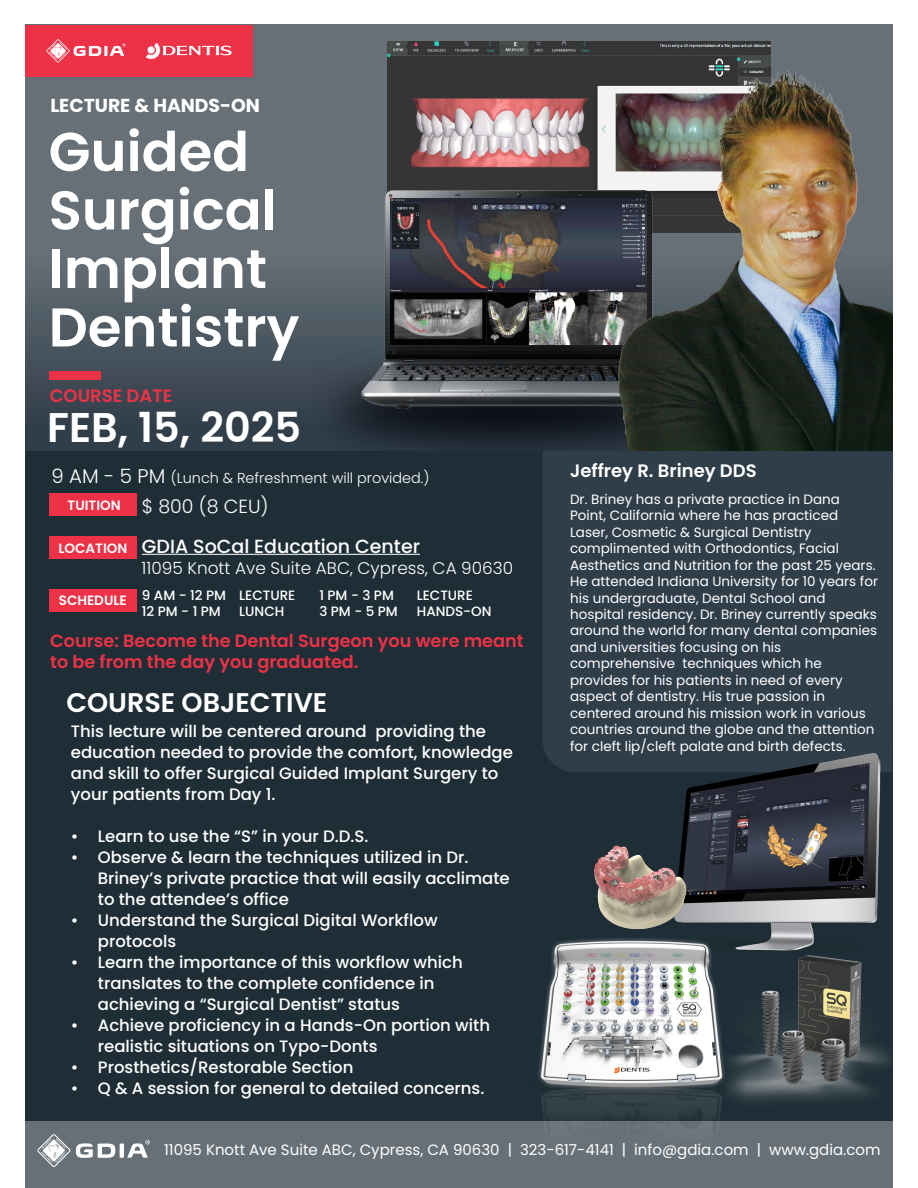
<style>
.page{position:relative;width:918px;height:1188px;background:#fff}
.page>*{position:absolute;margin:0;border:0;box-sizing:border-box;transform-origin:0 0}
.t1{font:600 54.45px/58.5px "Poppins";color:#fff}
.t2{font:600 41.4px "Poppins";color:#fff}
.t3{font:600 27px "Poppins";color:#fff}
.t4{font:300 19.8px "Poppins";color:#fff}
.t5{font:500 19.05px/40.3px "Poppins";color:#fff}
.t6{font:700 18.75px "Poppins";color:#fff}
.t7{font:600 18px "Poppins";color:#fff}
.t8{font:600 18px "Poppins";color:#ed3247}
.t9{font:600 17.7px/20.9px "Poppins";color:#ed3247}
.t10{font:300 16.95px "Poppins";color:#fff}
.t11{font:500 16.5px/21px "Poppins";color:#fff}
.t12{font:15px "Poppins";color:#fff}
.t13{font:300 14.4px "Poppins";color:#fff}
.t14{font:13.5px/16.5px "Poppins";color:#fff}
.t15{font:500 13.5px/16.2px "Poppins";color:#fff}
.t16{font:600 13.5px "Poppins";color:#fff}
.s1{font-weight:600;font-size:13.5px}
.s2{font-weight:300}
</style>
<div class="page">
<div style="left:25px;top:25px;width:868px;height:398px;background:#677077"></div>
<div style="left:25px;top:1121px;width:868px;height:67px;background:#677077"></div>
<div style="left:25px;top:224px;width:868px;height:227px;background:linear-gradient(to bottom,#6d757c,#2b3945)"></div>
<div style="left:25px;top:25px;width:228px;height:52px;background:#ed3247"></div>
<svg style="left:46px;top:39px;width:80px;height:23px"></svg>
<svg style="left:146px;top:43px;width:86px;height:16px"></svg>
<div style="left:147px;top:46px;width:8px;height:8px;background:#fff;border-radius:50%"></div>
<img style="left:387px;top:42px;width:383px;height:148px">
<img style="left:285px;top:334px;width:442px;height:117px">
<img style="left:362px;top:190px;width:249px;height:219px">
<img style="left:391px;top:198px;width:220px;height:147px">
<div style="left:50px;top:371px;width:51px;height:9px;background:#ed3247"></div>
<img style="left:611px;top:52px;width:282px;height:398px">
<div style="left:25px;top:451px;width:868px;height:670px;background:#1f2e36"></div>
<div style="left:543px;top:451px;width:350px;height:286px;background:#303e4a"></div>
<svg style="left:37px;top:1134px;width:33px;height:33px"></svg>
<svg style="left:76px;top:1140px;width:74px;height:18px"></svg>
<div style="left:50px;top:494px;width:87px;height:22px;background:#ed3247"></div>
<hr style="left:142px;top:554px;width:278px;height:1px;background:#fff">
<div style="left:50px;top:537px;width:87px;height:22px;background:#ed3247"></div>
<div style="left:50px;top:589px;width:87px;height:23px;background:#ed3247"></div>
<img style="left:538px;top:969px;width:187px;height:152px">
<img style="left:543px;top:737px;width:350px;height:232px">
<img style="left:553px;top:838px;width:157px;height:98px">
<img style="left:725px;top:923px;width:168px;height:178px">
<p class="t6" style="left:50px;top:95px;width:211px">LECTURE &amp; HANDS-ON</p>
<h1 class="t1" style="left:49px;top:123px;width:252px">Guided<br>Surgical<br>Implant<br>Dentistry</h1>
<p class="t8" style="left:50px;top:385px;width:124px">COURSE DATE</p>
<h2 class="t2" style="left:47px;top:403px;width:256px">FEB, 15, 2025</h2>
<p class="t4" style="left:52px;top:464px;width:115px">9 AM - 5 PM</p>
<p class="t7" style="left:570px;top:460px;width:188px">Jeffrey R. Briney DDS</p>
<p class="t13" style="left:171px;top:469px;width:260px">(Lunch &amp; Refreshment will provided.)</p>
<p class="t5" style="left:142px;top:486px;width:280px;text-indent:-74px"><span class="s1">TUITION</span> <span class="s2">$ 800 (8 CEU)<br></span>GDIA SoCal Education Center</p>
<p class="t15" style="left:142px;top:587px;width:155px">9 AM - 12 PM LECTURE<br>12 PM - 1 PM</p>
<p class="t14" style="left:570px;top:491px;width:309px">Dr. Briney has a private practice in Dana Point, California where he has practiced Laser, Cosmetic &amp; Surgical Dentistry complimented with Orthodontics, Facial Aesthetics and Nutrition for the past 25 years.<br>He attended Indiana University for 10 years for his undergraduate, Dental School and hospital residency. Dr. Briney currently speaks around the world for many dental companies and universities focusing on his comprehensive techniques which he provides for his patients in need of every aspect of dentistry. His true passion in centered around his mission work in various countries around the globe and the attention for cleft lip/cleft palate and birth defects.</p>
<p class="t16" style="left:58px;top:541px;width:70px">LOCATION</p>
<p class="t10" style="left:142px;top:558px;width:373px">11095 Knott Ave Suite ABC, Cypress, CA 90630</p>
<p class="t15" style="left:319px;top:587px;width:76px">1 PM - 3 PM</p>
<p class="t15" style="left:417px;top:587px;width:58px">LECTURE</p>
<p class="t15" style="left:319px;top:604px;width:80px">3 PM - 5 PM</p>
<p class="t15" style="left:417px;top:604px;width:76px">HANDS-ON</p>
<p class="t16" style="left:59px;top:593px;width:69px">SCHEDULE</p>
<p class="t15" style="left:239px;top:604px;width:46px">LUNCH</p>
<p class="t9" style="left:50px;top:631px;width:475px">Course: Become the Dental Surgeon you were meant to be from the day you graduated.</p>
<h3 class="t3" style="left:66px;top:687px;width:262px">COURSE OBJECTIVE</h3>
<p class="t11" style="left:71px;top:721px;width:444px">This lecture will be centered around providing the education needed to provide the comfort, knowledge and skill to offer Surgical Guided Implant Surgery to your patients from Day 1.</p>
<p class="t11" style="left:71px;top:826px;width:299px">• Learn to use the “S” in your D.D.S.</p>
<p class="t11" style="left:98px;top:847px;width:413px;text-indent:-27px">• Observe &amp; learn the techniques utilized in Dr.<br>Briney’s private practice that will easily acclimate to the attendee’s office</p>
<p class="t11" style="left:98px;top:910px;width:341px;text-indent:-27px">• Understand the Surgical Digital Workflow protocols</p>
<p class="t11" style="left:98px;top:952px;width:367px;text-indent:-27px">• Learn the importance of this workflow which translates to the complete confidence in achieving a “Surgical Dentist” status</p>
<p class="t11" style="left:98px;top:1015px;width:394px;text-indent:-27px">• Achieve proficiency in a Hands-On portion with realistic situations on Typo-Donts</p>
<p class="t11" style="left:71px;top:1057px;width:284px">• Prosthetics/Restorable Section</p>
<p class="t11" style="left:71px;top:1078px;width:415px">• Q &amp; A session for general to detailed concerns.</p>
<p class="t12" style="left:164px;top:1141px;width:718px">11095 Knott Ave Suite ABC, Cypress, CA 90630 | 323-617-4141 | info@gdia.com | www.gdia.com</p>
</div>
